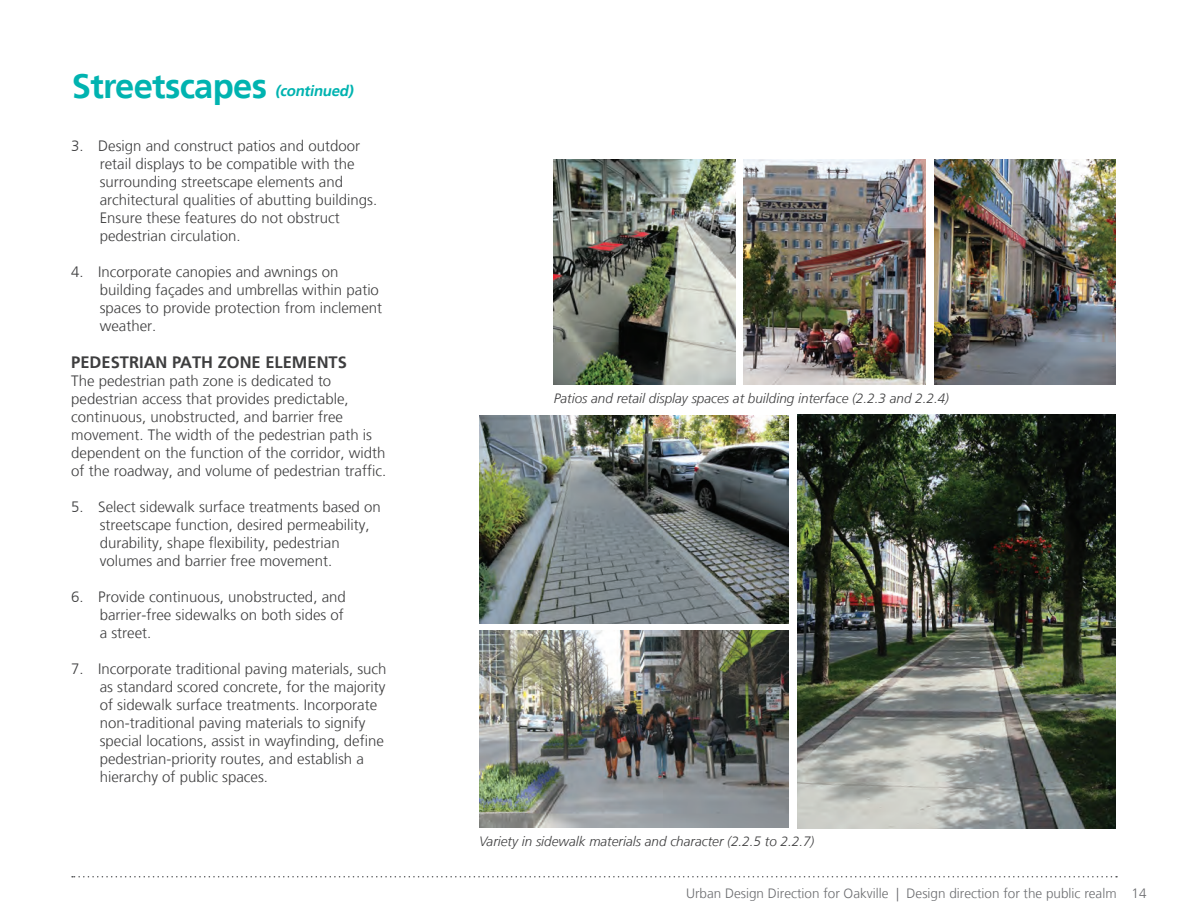
<style>
.page{position:relative;width:1188px;height:918px;background:#fff}
.page>*{position:absolute;margin:0;border:0;box-sizing:border-box;transform-origin:0 0}
.t1{font:700 34.5px "Frutiger";letter-spacing:-.02em;color:#00b3b0}
.t2{font:700 16.5px "Frutiger";color:#3e3e3f}
.t3{font:300 15px/18px "Frutiger";color:#3e3e3f}
.t4{font:italic 700 15px "Frutiger";color:#00b3b0}
.t5{font:italic 300 13.5px "Frutiger";color:#3e3e3f}
.t6{font:300 13.5px "Frutiger";color:#6c6d70}
</style>
<div class="page">
<svg style="left:72px;top:876px;width:1045px;height:2px"></svg>
<img style="left:479px;top:416px;width:310px;height:207px">
<img style="left:797px;top:415px;width:319px;height:413px">
<img style="left:479px;top:631px;width:310px;height:197px">
<img style="left:554px;top:159px;width:182px;height:226px">
<img style="left:744px;top:159px;width:182px;height:226px">
<img style="left:934px;top:159px;width:182px;height:226px">
<h1 class="t1" style="left:72px;top:66px;width:196px">Streetscapes</h1>
<p class="t4" style="left:275px;top:82px;width:82px">(continued)</p>
<p class="t3" style="left:100px;top:137px;width:279px;text-indent:-28px">3. Design and construct patios and outdoor retail displays to be compatible with the surrounding streetscape elements and architectural qualities of abutting buildings.<br>Ensure these features do not obstruct pedestrian circulation.</p>
<p class="t3" style="left:100px;top:263px;width:284px;text-indent:-28px">4. Incorporate canopies and awnings on building façades and umbrellas within patio spaces to provide protection from inclement weather.</p>
<p class="t2" style="left:71px;top:353px;width:277px">PEDESTRIAN PATH ZONE ELEMENTS</p>
<p class="t3" style="left:71px;top:372px;width:317px">The pedestrian path zone is dedicated to pedestrian access that provides predictable, continuous, unobstructed, and barrier free movement. The width of the pedestrian path is dependent on the function of the corridor, width of the roadway, and volume of pedestrian traffic.</p>
<p class="t3" style="left:100px;top:498px;width:283px;text-indent:-28px">5. Select sidewalk surface treatments based on streetscape function, desired permeability, durability, shape flexibility, pedestrian volumes and barrier free movement.</p>
<p class="t3" style="left:100px;top:588px;width:248px;text-indent:-28px">6. Provide continuous, unobstructed, and barrier-free sidewalks on both sides of a street.</p>
<p class="t3" style="left:100px;top:660px;width:288px;text-indent:-28px">7. Incorporate traditional paving materials, such as standard scored concrete, for the majority of sidewalk surface treatments. Incorporate non-traditional paving materials to signify special locations, assist in wayfinding, define pedestrian-priority routes, and establish a hierarchy of public spaces.</p>
<p class="t5" style="left:554px;top:391px;width:397px">Patios and retail display spaces at building interface (2.2.3 and 2.2.4)</p>
<p class="t5" style="left:479px;top:834px;width:337px">Variety in sidewalk materials and character (2.2.5 to 2.2.7)</p>
<p class="t6" style="left:686px;top:885px;width:462px">Urban Design Direction for Oakville | Design direction for the public realm 14</p>
</div>
